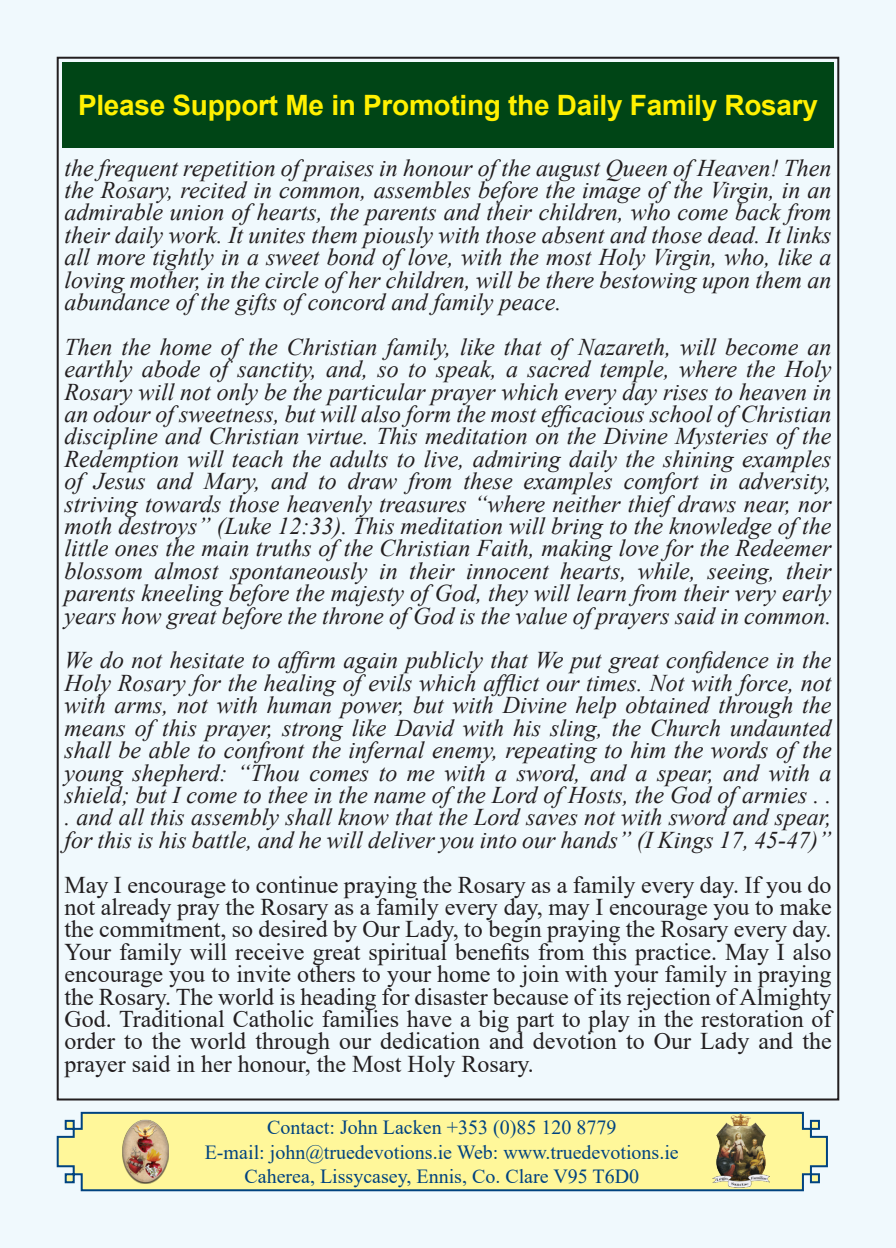
<style>
.page{position:relative;width:896px;height:1248px;background:#fff}
.page>*{position:absolute;margin:0;border:0;box-sizing:border-box;transform-origin:0 0}
.t1{font:700 28px "Arial";letter-spacing:-.01em;color:#fff101}
.t2{font:italic 24px/22.4px "Times New Roman";color:#231f20;text-align:justify}
.t3{font:24px/22.4px "Times New Roman";color:#231f20;text-align:justify}
.t4{font:20px/24px "Times New Roman";color:#004380;text-align:center}
</style>
<div class="page">
<div style="left:0;top:0;width:896px;height:1247px;background:#f0f9fd"></div>
<div style="left:62px;top:62px;width:771px;height:85px;background:#004516"></div>
<svg style="left:56px;top:1111px;width:772px;height:81px;background:#edeb9d"></svg>
<img style="left:123px;top:1119px;width:45px;height:64px">
<img style="left:713px;top:1111px;width:56px;height:78px">
<p class="t1" style="left:78px;top:86px;width:741px">Please Support Me in Promoting the Daily Family Rosary</p>
<p class="t2" style="left:64px;top:156px;width:769px">the frequent repetition of praises in honour of the august Queen of Heaven! Then the Rosary, recited in common, assembles before the image of the Virgin, in an admirable union of hearts, the parents and their children, who come back from their daily work. It unites them piously with those absent and those dead. It links all more tightly in a sweet bond of love, with the most Holy Virgin, who, like a loving mother, in the circle of her children, will be there bestowing upon them an abundance of the gifts of concord and family peace.</p>
<p class="t2" style="left:64px;top:335px;width:769px">Then the home of the Christian family, like that of Nazareth, will become an earthly abode of sanctity, and, so to speak, a sacred temple, where the Holy Rosary will not only be the particular prayer which every day rises to heaven in an odour of sweetness, but will also form the most efficacious school of Christian discipline and Christian virtue. This meditation on the Divine Mysteries of the Redemption will teach the adults to live, admiring daily the shining examples of Jesus and Mary, and to draw from these examples comfort in adversity, striving towards those heavenly treasures “where neither thief draws near, nor moth destroys” (Luke 12:33). This meditation will bring to the knowledge of the little ones the main truths of the Christian Faith, making love for the Redeemer blossom almost spontaneously in their innocent hearts, while, seeing, their parents kneeling before the majesty of God, they will learn from their very early years how great before the throne of God is the value of prayers said in common.</p>
<p class="t2" style="left:64px;top:648px;width:769px">We do not hesitate to affirm again publicly that We put great confidence in the Holy Rosary for the healing of evils which afflict our times. Not with force, not with arms, not with human power, but with Divine help obtained through the means of this prayer, strong like David with his sling, the Church undaunted shall be able to confront the infernal enemy, repeating to him the words of the young shepherd: “Thou comes to me with a sword, and a spear, and with a shield; but I come to thee in the name of the Lord of Hosts, the God of armies . . . and all this assembly shall know that the Lord saves not with sword and spear, for this is his battle, and he will deliver you into our hands” (I Kings 17, 45-47)”</p>
<p class="t3" style="left:64px;top:872px;width:769px">May I encourage to continue praying the Rosary as a family every day. If you do not already pray the Rosary as a family every day, may I encourage you to make the commitment, so desired by Our Lady, to begin praying the Rosary every day.<br>Your family will receive great spiritual benefits from this practice. May I also encourage you to invite others to your home to join with your family in praying the Rosary. The world is heading for disaster because of its rejection of Almighty God. Traditional Catholic families have a big part to play in the restoration of order to the world through our dedication and devotion to Our Lady and the prayer said in her honour, the Most Holy Rosary.</p>
<p class="t4" style="left:205px;top:1114px;width:475px">Contact: John Lacken +353 (0)85 120 8779<br>E-mail: john@truedevotions.ie Web: www.truedevotions.ie<br>Caherea, Lissycasey, Ennis, Co. Clare V95 T6D0</p>
</div>
